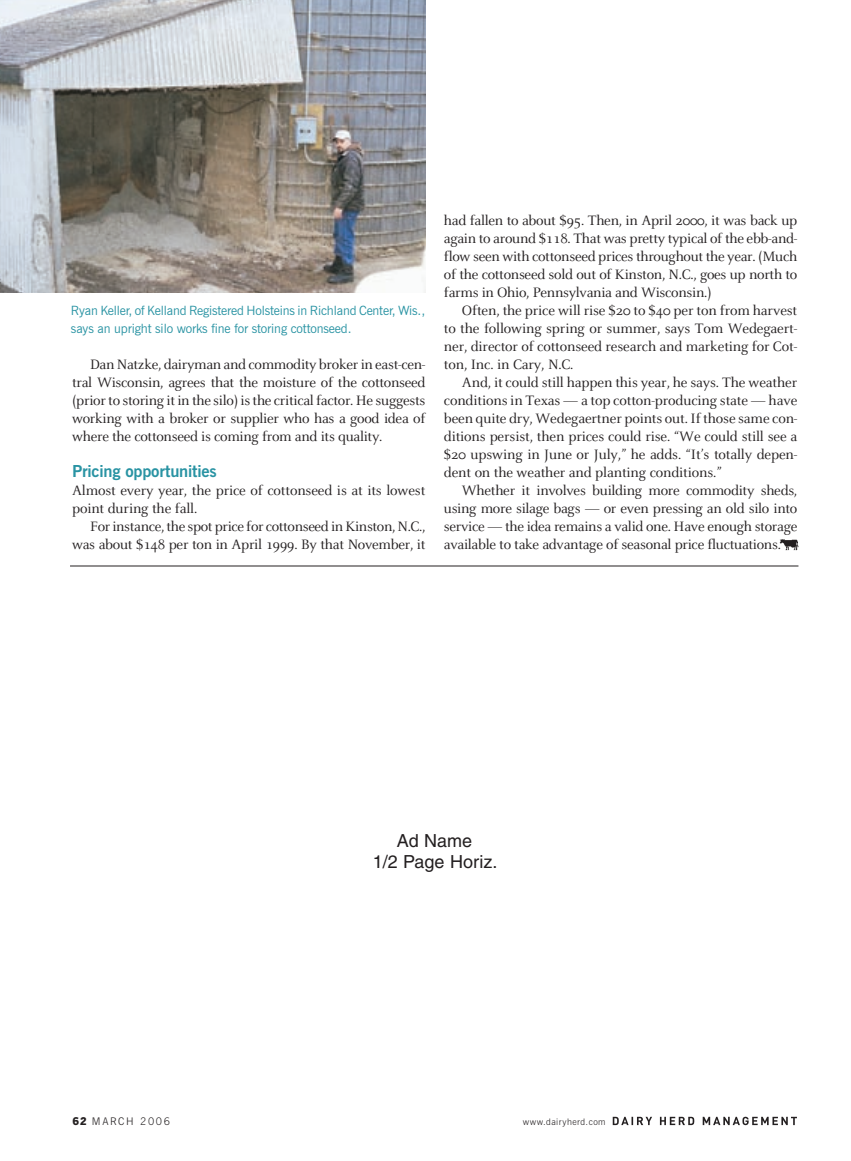
<style>
.page{position:relative;width:851px;height:1161px;background:#fff}
.page>*{position:absolute;margin:0;border:0;box-sizing:border-box;transform-origin:0 0}
.t1{font:18px/21.6px "Helvetica";color:#231f20;text-align:center}
.t2{font:700 16.5px "News Gothic BT";letter-spacing:-.01em;color:#2993a3}
.t3{font:15px/18px "Celeste";letter-spacing:-.02em;color:#231f20;text-align:justify}
.t4{font:12.75px/18px "News Gothic BT";letter-spacing:-.015em;color:#2993a3}
.t5{font:300 10.5px "News Gothic BT";letter-spacing:.15em;color:#231f20}
.t6{font:300 9px "News Gothic BT";letter-spacing:.05em;color:#231f20}
.s1{font-family:"Benton Gothic";font-weight:900}
</style>
<div class="page">
<svg style="left:612px;top:1117px;width:184px;height:8px"></svg>
<hr style="left:70px;top:566px;width:728px;height:1px;background:#231f20">
<img style="left:0;top:0;width:425px;height:292px">
<img style="left:779px;top:539px;width:20px;height:12px">
<p class="t4" style="left:71px;top:302px;width:356px">Ryan Keller, of Kelland Registered Holsteins in Richland Center, Wis., says an upright silo works fine for storing cottonseed.</p>
<p class="t3" style="left:72px;top:356px;width:355px;text-indent:18px">Dan Natzke, dairyman and commodity broker in east-cen&shy;tral Wisconsin, agrees that the moisture of the cottonseed (prior to storing it in the silo) is the critical factor. He suggests working with a broker or supplier who has a good idea of where the cottonseed is coming from and its quality.</p>
<p class="t2" style="left:72px;top:461px;width:146px">Pricing opportunities</p>
<p class="t3" style="left:72px;top:482px;width:355px">Almost every year, the price of cottonseed is at its lowest point during the fall.</p>
<p class="t3" style="left:72px;top:518px;width:355px;text-align:right">For instance, the spot price for cottonseed in Kinston, N.C., was about $148 per ton in April 1999. By that November, it</p>
<p class="t3" style="left:444px;top:212px;width:355px">had fallen to about $95. Then, in April 2000, it was back up again to around $118. That was pretty typical of the ebb-and&shy;flow seen with cottonseed prices throughout the year. (Much of the cottonseed sold out of Kinston, N.C., goes up north to farms in Ohio, Pennsylvania and Wisconsin.)</p>
<p class="t3" style="left:444px;top:302px;width:355px;text-indent:18px">Often, the price will rise $20 to $40 per ton from harvest to the following spring or summer, says Tom Wedegaert&shy;ner, director of cottonseed research and marketing for Cot&shy;ton, Inc. in Cary, N.C.</p>
<p class="t3" style="left:444px;top:374px;width:355px;text-indent:18px">And, it could still happen this year, he says. The weather conditions in Texas — a top cotton-producing state — have been quite dry, Wedegaertner points out. If those same con&shy;ditions persist, then prices could rise. “We could still see a $20 upswing in June or July,” he adds. “It’s totally depen&shy;dent on the weather and planting conditions.”</p>
<p class="t3" style="left:444px;top:482px;width:355px;text-indent:18px">Whether it involves building more commodity sheds, using more silage bags — or even pressing an old silo into service — the idea remains a valid one. Have enough storage available to take advantage of seasonal price fluctuations.</p>
<p class="t1" style="left:372px;top:830px;width:126px">Ad Name<br>1/2 Page Horiz.</p>
<p class="t5" style="left:72px;top:1115px;width:99px"><span class="s1">62</span> MARCH 2006</p>
<p class="t6" style="left:522px;top:1116px;width:84px">www.dairyherd.com</p>
</div>
